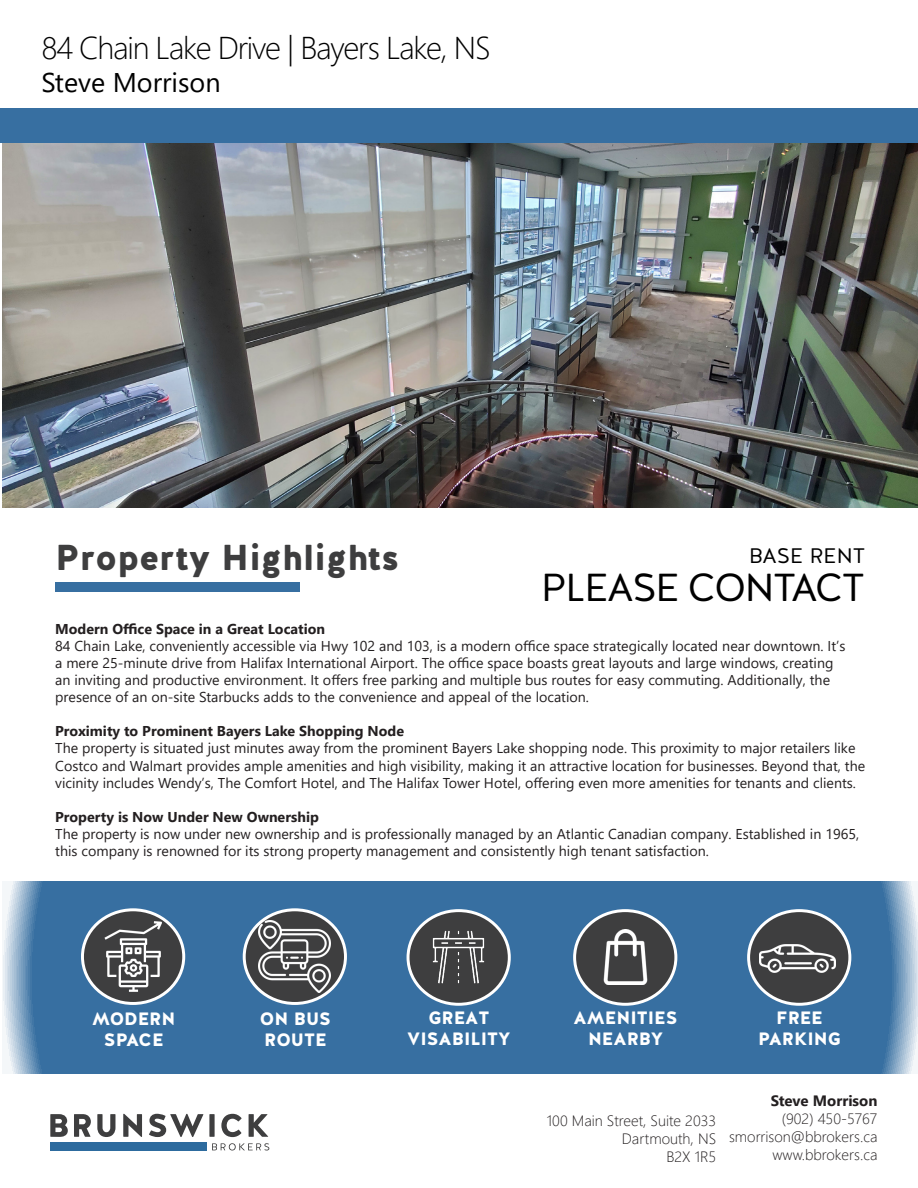
<style>
.page{position:relative;width:918px;height:1188px;background:#fff}
.page>*{position:absolute;margin:0;border:0;box-sizing:border-box;transform-origin:0 0}
.t1{font:39px "Halis R";letter-spacing:-.03em;color:#000}
.t2{font:900 36px "Halis R";color:#3e3e3f}
.t3{font:300 31.5px "Segoe UI";letter-spacing:-.04em;color:#000}
.t4{font:27px "Segoe UI";color:#000}
.t5{font:21px "Halis R";letter-spacing:.005em;color:#000}
.t6{font:900 17.85px "Halis R";color:#fff}
.t7{font:300 15px/18px "Segoe UI";color:#231f20;text-align:right}
.t8{font:700 15px "Segoe UI";color:#231f20}
.t9{font:14.25px/17.1px "Segoe UI";color:#231f20}
.t10{font:700 14.25px "Segoe UI";color:#231f20}
</style>
<div class="page">
<div style="left:50px;top:1143px;width:157px;height:8px;background:#2d6b9e"></div>
<svg style="left:74px;top:1114px;width:17px;height:23px"></svg>
<svg style="left:97px;top:1114px;width:18px;height:23px"></svg>
<svg style="left:123px;top:1114px;width:19px;height:23px"></svg>
<svg style="left:149px;top:1114px;width:54px;height:23px"></svg>
<div style="left:209px;top:1114px;width:6px;height:23px;background:#3e3e3f"></div>
<svg style="left:221px;top:1114px;width:21px;height:23px"></svg>
<svg style="left:249px;top:1114px;width:19px;height:23px"></svg>
<svg style="left:212px;top:1143px;width:57px;height:8px"></svg>
<svg style="left:50px;top:1114px;width:18px;height:23px"></svg>
<img style="left:2px;top:143px;width:916px;height:365px">
<div style="left:55px;top:582px;width:245px;height:9px;background:#376fa1"></div>
<div style="left:2px;top:881px;width:916px;height:193px;background:#376fa1"></div>
<div style="left:0;top:108px;width:918px;height:35px;background:#376fa1"></div>
<div style="left:575px;top:911px;width:101px;height:93px;background:#3e3e3f;border-radius:50%"></div>
<div style="left:573px;top:909px;width:104px;height:97px;border:3px solid #fff;border-radius:50%"></div>
<img style="left:603px;top:930px;width:45px;height:54px">
<svg style="left:749px;top:911px;width:101px;height:93px;fill:#3e3e3f"></svg>
<div style="left:747px;top:909px;width:104px;height:97px;border:3px solid #fff;border-radius:50%"></div>
<img style="left:760px;top:921px;width:75px;height:75px">
<div style="left:408px;top:911px;width:101px;height:93px;background:#3e3e3f;border-radius:50%"></div>
<div style="left:407px;top:909px;width:104px;height:97px;border:3px solid #fff;border-radius:50%"></div>
<img style="left:432px;top:930px;width:53px;height:54px">
<svg style="left:244px;top:910px;width:101px;height:93px;fill:#3e3e3f"></svg>
<div style="left:243px;top:908px;width:104px;height:97px;border:3px solid #fff;border-radius:50%"></div>
<img style="left:259px;top:920px;width:72px;height:72px">
<svg style="left:82px;top:910px;width:102px;height:93px;fill:#3e3e3f"></svg>
<div style="left:81px;top:908px;width:104px;height:97px;border:3px solid #fff;border-radius:50%"></div>
<img style="left:97px;top:920px;width:72px;height:72px">
<p class="t3" style="left:41px;top:18px;width:451px">84 Chain Lake Drive | Bayers Lake, NS</p>
<p class="t4" style="left:41px;top:56px;width:181px">Steve Morrison</p>
<p class="t2" style="left:55px;top:534px;width:346px">Property Highlights</p>
<p class="t5" style="left:749px;top:543px;width:118px">BASE RENT</p>
<p class="t1" style="left:541px;top:563px;width:325px">PLEASE CONTACT</p>
<p class="t10" style="left:55px;top:615px;width:271px">Modern Office Space in a Great Location</p>
<p class="t9" style="left:55px;top:636px;width:792px">84 Chain Lake, conveniently accessible via Hwy 102 and 103, is a modern office space strategically located near downtown. It’s a mere 25-minute drive from Halifax International Airport. The office space boasts great layouts and large windows, creating an inviting and productive environment. It offers free parking and multiple bus routes for easy commuting. Additionally, the presence of an on-site Starbucks adds to the convenience and appeal of the location.</p>
<p class="t10" style="left:55px;top:718px;width:350px">Proximity to Prominent Bayers Lake Shopping Node</p>
<p class="t9" style="left:55px;top:739px;width:811px">The property is situated just minutes away from the prominent Bayers Lake shopping node. This proximity to major retailers like<br>Costco and Walmart provides ample amenities and high visibility, making it an attractive location for businesses. Beyond that, the vicinity includes Wendy’s, The Comfort Hotel, and The Halifax Tower Hotel, offering even more amenities for tenants and clients.</p>
<p class="t10" style="left:55px;top:803px;width:265px">Property is Now Under New Ownership</p>
<p class="t9" style="left:55px;top:824px;width:805px">The property is now under new ownership and is professionally managed by an Atlantic Canadian company. Established in 1965, this company is renowned for its strong property management and consistently high tenant satisfaction.</p>
<p class="t6" style="left:92px;top:1007px;width:85px">MODERN</p>
<p class="t6" style="left:104px;top:1028px;width:61px">SPACE</p>
<p class="t6" style="left:260px;top:1007px;width:73px">ON BUS</p>
<p class="t6" style="left:264px;top:1028px;width:64px">ROUTE</p>
<p class="t6" style="left:428px;top:1006px;width:63px">GREAT</p>
<p class="t6" style="left:407px;top:1028px;width:105px">VISABILITY</p>
<p class="t6" style="left:574px;top:1006px;width:105px">AMENITIES</p>
<p class="t6" style="left:588px;top:1028px;width:77px">NEARBY</p>
<p class="t6" style="left:776px;top:1006px;width:48px">FREE</p>
<p class="t6" style="left:758px;top:1028px;width:84px">PARKING</p>
<p class="t7" style="left:547px;top:1110px;width:171px">100 Main Street, Suite 2033<br>Dartmouth, NS<br>B2X 1R5</p>
<p class="t8" style="left:771px;top:1087px;width:108px">Steve Morrison</p>
<p class="t7" style="left:729px;top:1109px;width:150px">(902) 450-5767 smorrison@bbrokers.ca www.bbrokers.ca</p>
</div>
